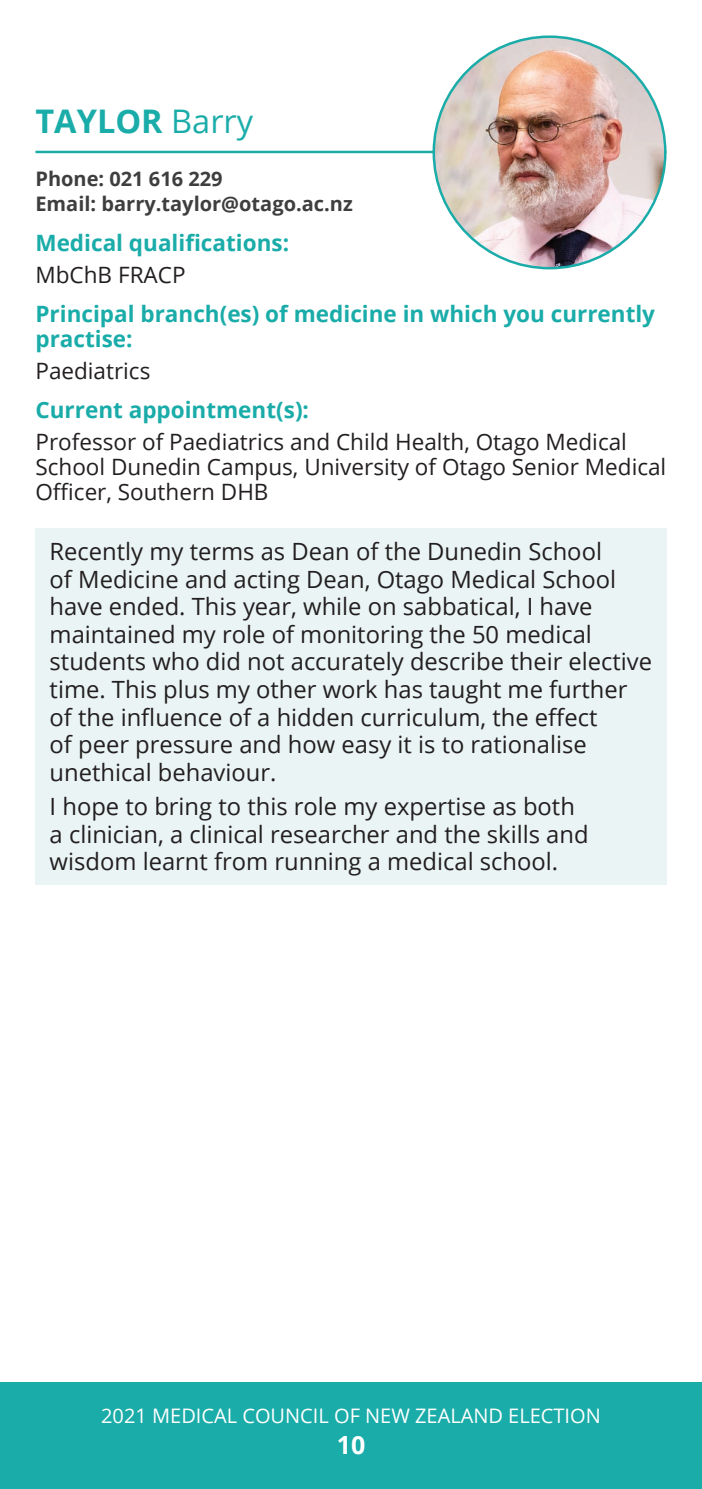
<style>
.page{position:relative;width:702px;height:1489px;background:#fff}
.page>*{position:absolute;margin:0;border:0;box-sizing:border-box;transform-origin:0 0}
.t1{font:700 32.5px "Open Sans";color:#1aaca9}
.t2{font:700 25px "Open Sans";color:#fff}
.t3{font:23.75px/27.5px "Open Sans";color:#231f20}
.t4{font:22.5px/25px "Open Sans";color:#231f20}
.t5{font:700 22.5px/25px "Open Sans";color:#1aaca9}
.t6{font:700 20px/25px "Open Sans";color:#3e3e3f}
.t7{font:20px "Open Sans";color:#fff}
.s1{font-weight:400}
</style>
<div class="page">
<div style="left:0;top:1382px;width:702px;height:106px;background:#1aaca9"></div>
<hr style="left:35px;top:151px;width:631px;height:2px;background:#1aaca9">
<div style="left:35px;top:528px;width:631px;height:356px;background:#eaf4f4"></div>
<img style="left:434px;top:37px;width:231px;height:231px;border-radius:116px">
<h1 class="t1" style="left:35px;top:98px;width:219px">TAYLOR <span class="s1">Barry</span></h1>
<p class="t6" style="left:35px;top:166px;width:319px">Phone: 021 616 229<br>Email: barry.taylor@otago.ac.nz</p>
<p class="t5" style="left:35px;top:229px;width:255px">Medical qualifications:</p>
<p class="t4" style="left:35px;top:261px;width:152px">MbChB FRACP</p>
<p class="t5" style="left:35px;top:300px;width:621px">Principal branch(es) of medicine in which you currently practise:</p>
<p class="t4" style="left:35px;top:358px;width:116px">Paediatrics</p>
<p class="t5" style="left:35px;top:397px;width:275px">Current appointment(s):</p>
<p class="t4" style="left:35px;top:429px;width:632px">Professor of Paediatrics and Child Health, Otago Medical<br>School Dunedin Campus, University of Otago Senior Medical<br>Officer, Southern DHB</p>
<p class="t3" style="left:50px;top:537px;width:604px">Recently my terms as Dean of the Dunedin School<br>of Medicine and acting Dean, Otago Medical School have ended. This year, while on sabbatical, I have maintained my role of monitoring the 50 medical students who did not accurately describe their elective time. This plus my other work has taught me further of the influence of a hidden curriculum, the effect<br>of peer pressure and how easy it is to rationalise unethical behaviour.</p>
<p class="t3" style="left:50px;top:792px;width:540px">I hope to bring to this role my expertise as both a clinician, a clinical researcher and the skills and wisdom learnt from running a medical school.</p>
<p class="t7" style="left:101px;top:1401px;width:501px">2021 MEDICAL COUNCIL OF NEW ZEALAND ELECTION</p>
<p class="t2" style="left:337px;top:1426px;width:30px">10</p>
</div>
